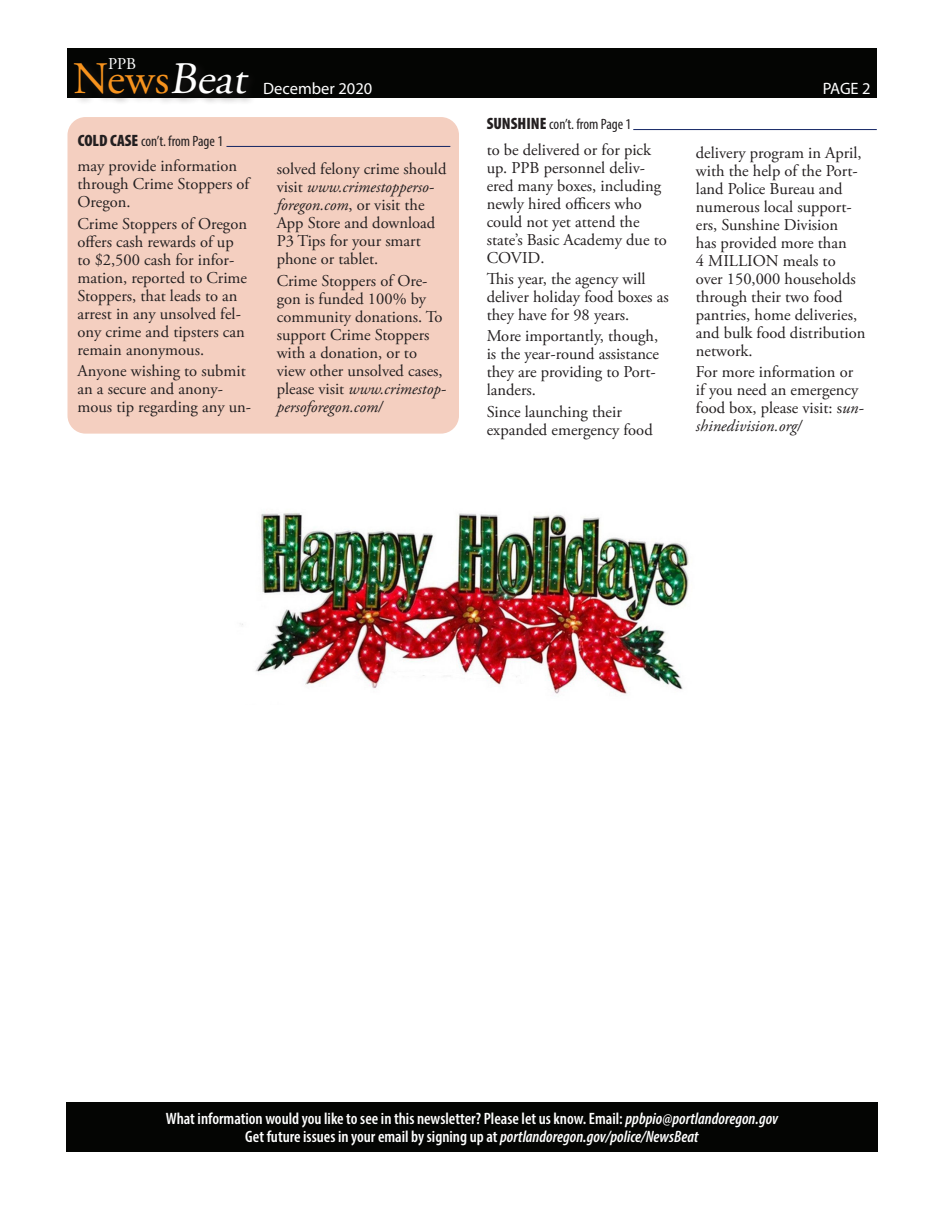
<style>
.page{position:relative;width:945px;height:1215px;background:#fff}
.page>*{position:absolute;margin:0;border:0;box-sizing:border-box;transform-origin:0 0}
.t1{font:45px "Adobe Garamond Pro";color:#f7931d}
.t2{font:16.5px/18px "Adobe Garamond Pro";color:#231f20}
.t3{font:600 condensed 16.5px "Myriad Pro";color:#fff}
.t4{font:16.5px "Myriad Pro";color:#fff}
.t5{font:16.5px "Adobe Garamond Pro";color:#fff}
.t6{font:condensed 15px "Myriad Pro";color:#231f20}
.s1{font-style:italic;color:#fff}
.s2{font-weight:900;font-size:16.5px}
.s3{font-style:italic}
</style>
<div class="page">
<div style="left:68px;top:48px;width:810px;height:50px;background:#040503"></div>
<div style="left:72px;top:59px;width:188px;height:47px;background:#231f20;opacity:.75"></div>
<hr style="left:633px;top:129px;width:244px;height:1px;background:#122463">
<img style="left:240px;top:512px;width:449px;height:184px">
<div style="left:68px;top:117px;width:391px;height:317px;background:#f4cfc0;border-radius:18px"></div>
<hr style="left:226px;top:146px;width:224px;height:1px;background:#122463">
<div style="left:66px;top:1102px;width:812px;height:50px;background:#040503"></div>
<p class="t5" style="left:108px;top:54px;width:30px">PPB</p>
<p class="t1" style="left:73px;top:51px;width:184px">News<span class="s1">Beat</span></p>
<p class="t6" style="left:78px;top:132px;width:147px"><span class="s2">COLD CASE</span> con’t. from Page 1</p>
<p class="t2" style="left:77px;top:158px;width:173px">may provide information through Crime Stoppers of<br>Oregon.</p>
<p class="t2" style="left:77px;top:215px;width:171px">Crime Stoppers of Oregon offers cash rewards of up to $2,500 cash for infor&shy;mation, reported to Crime<br>Stoppers, that leads to an arrest in any unsolved fel&shy;ony crime and tipsters can remain anonymous.</p>
<p class="t2" style="left:77px;top:362px;width:175px">Anyone wishing to submit an a secure and anony&shy;mous tip regarding any un-</p>
<p class="t4" style="left:263px;top:78px;width:111px">December 2020</p>
<p class="t4" style="left:823px;top:78px;width:49px">PAGE 2</p>
<p class="t2" style="left:277px;top:161px;width:171px">solved felony crime should visit <span class="s3">www.crimestopperso&shy;foregon.com</span>, or visit the<br>App Store and download<br>P3 Tips for your smart phone or tablet.</p>
<p class="t2" style="left:277px;top:272px;width:171px">Crime Stoppers of Ore&shy;gon is funded 100% by community donations. To support Crime Stoppers with a donation, or to view other unsolved cases, please visit <span class="s3">www.crimestop&shy;persoforegon.com/</span></p>
<p class="t6" style="left:487px;top:115px;width:146px"><span class="s2">SUNSHINE</span> con’t. from Page 1</p>
<p class="t2" style="left:487px;top:141px;width:182px">to be delivered or for pick up. PPB personnel deliv&shy;ered many boxes, including newly hired officers who could not yet attend the state’s Basic Academy due to<br>COVID.</p>
<p class="t2" style="left:487px;top:270px;width:184px">This year, the agency will deliver holiday food boxes as they have for 98 years.</p>
<p class="t2" style="left:487px;top:328px;width:174px">More importantly, though, is the year-round assistance they are providing to Port&shy;landers.</p>
<p class="t2" style="left:487px;top:403px;width:168px">Since launching their expanded emergency food</p>
<p class="t2" style="left:696px;top:144px;width:171px">delivery program in April, with the help of the Port&shy;land Police Bureau and numerous local support&shy;ers, Sunshine Division<br>has provided more than<br>4 MILLION meals to over 150,000 households through their two food pantries, home deliveries, and bulk food distribution network.</p>
<p class="t2" style="left:696px;top:363px;width:169px">For more information or if you need an emergency food box, please visit: s<span class="s3">un&shy;shinedivision.org/</span></p>
<p class="t3" style="left:166px;top:1109px;width:614px">What information would you like to see in this newsletter? Please let us know. Email: <span class="s3">ppbpio@portlandoregon.gov</span></p>
<p class="t3" style="left:245px;top:1127px;width:455px">Get future issues in your email by signing up at <span class="s3">portlandoregon.gov/police/NewsBeat</span></p>
</div>
